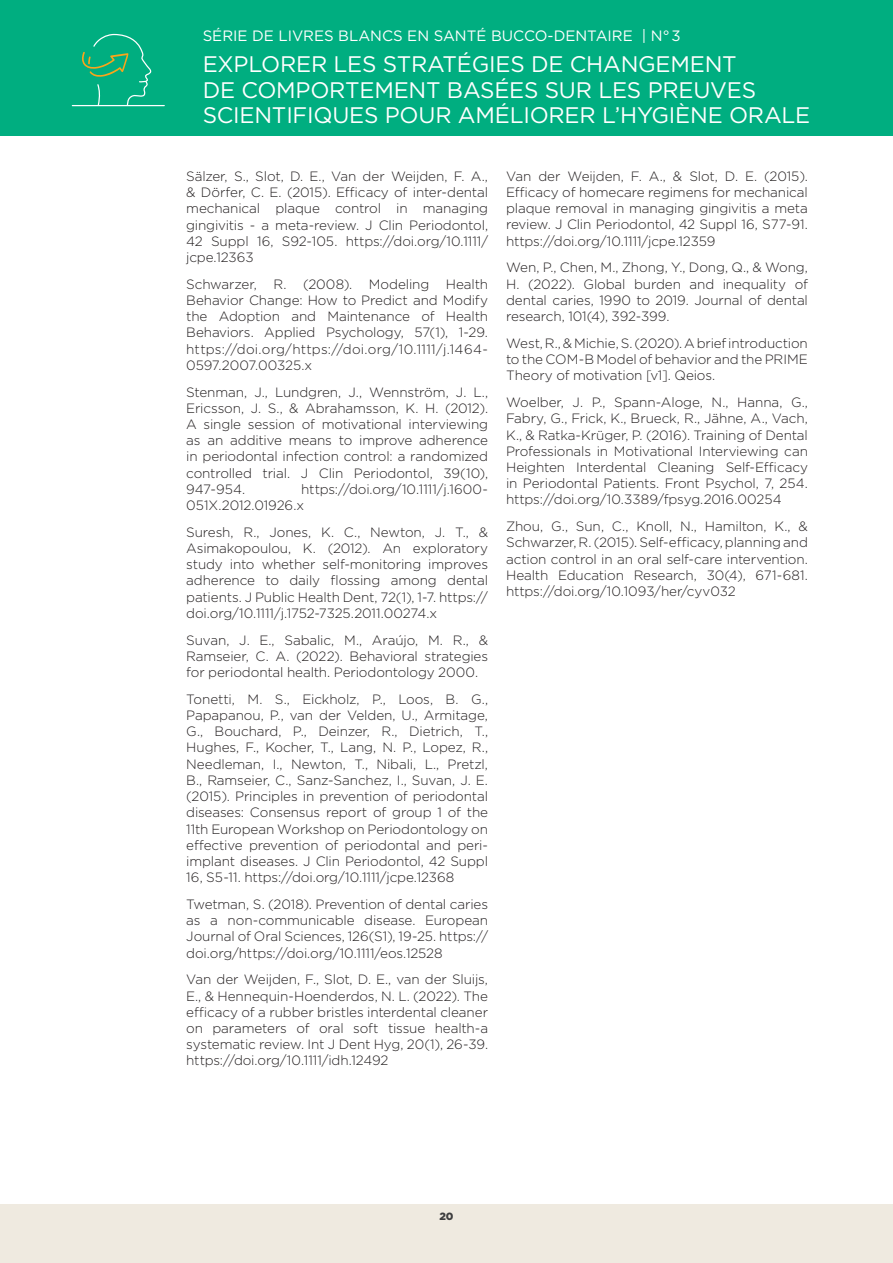
<style>
.page{position:relative;width:893px;height:1263px;background:#fff}
.page>*{position:absolute;margin:0;border:0;box-sizing:border-box;transform-origin:0 0}
.t1{font:22.5px/25.5px "Gotham";letter-spacing:-.01em;color:#fff}
.t2{font:15px "Gotham";color:#fff}
.t3{font:300 13.5px/16.2px "Gotham";letter-spacing:-.01em;color:#231f20;text-align:justify}
.t4{font:900 10.5px "Gotham";color:#3e3e3f}
</style>
<div class="page">
<div style="left:0;top:0;width:893px;height:136px;background:#00ae80"></div>
<hr style="left:72px;top:105px;width:92px;height:1px;background:#fff">
<svg style="left:82px;top:33px;width:71px;height:74px"></svg>
<div style="left:0;top:1204px;width:893px;height:59px;background:#efeae0"></div>
<p class="t2" style="left:203px;top:26px;width:480px">SÉRIE DE LIVRES BLANCS EN SANTÉ BUCCO-DENTAIRE | N° 3</p>
<h1 class="t1" style="left:203px;top:51px;width:609px">EXPLORER LES STRATÉGIES DE CHANGEMENT<br>DE COMPORTEMENT BASÉES SUR LES PREUVES<br>SCIENTIFIQUES POUR AMÉLIORER L’HYGIÈNE ORALE</h1>
<p class="t3" style="left:186px;top:168px;width:303px">Sälzer, S., Slot, D. E., Van der Weijden, F. A., &amp; Dörfer, C. E. (2015). Efficacy of inter-dental mechanical plaque control in managing gingivitis - a meta-review. J Clin Periodontol, 42 Suppl 16, S92-105. https://doi.org/10.1111/ jcpe.12363</p>
<p class="t3" style="left:186px;top:275px;width:303px">Schwarzer, R. (2008). Modeling Health Behavior Change: How to Predict and Modify the Adoption and Maintenance of Health Behaviors. Applied Psychology, 57(1), 1-29. https://doi.org/https://doi.org/10.1111/j.1464- 0597.2007.00325.x</p>
<p class="t3" style="left:186px;top:383px;width:303px">Stenman, J., Lundgren, J., Wennström, J. L., Ericsson, J. S., &amp; Abrahamsson, K. H. (2012).<br>A single session of motivational interviewing as an additive means to improve adherence in periodontal infection control: a randomized controlled trial. J Clin Periodontol, 39(10), 947-954.</p>
<p class="t3" style="left:186px;top:480px;width:303px;text-indent:115px">https://doi.org/10.1111/j.1600-<br>051X.2012.01926.x</p>
<p class="t3" style="left:186px;top:524px;width:303px">Suresh, R., Jones, K. C., Newton, J. T., &amp; Asimakopoulou, K. (2012). An exploratory study into whether self-monitoring improves adherence to daily flossing among dental patients. J Public Health Dent, 72(1), 1-7. https:// doi.org/10.1111/j.1752-7325.2011.00274.x</p>
<p class="t3" style="left:186px;top:631px;width:303px">Suvan, J. E., Sabalic, M., Araújo, M. R., &amp; Ramseier, C. A. (2022). Behavioral strategies for periodontal health. Periodontology 2000.</p>
<p class="t3" style="left:186px;top:691px;width:303px">Tonetti, M. S., Eickholz, P., Loos, B. G., Papapanou, P., van der Velden, U., Armitage, G., Bouchard, P., Deinzer, R., Dietrich, T., Hughes, F., Kocher, T., Lang, N. P., Lopez, R., Needleman, I., Newton, T., Nibali, L., Pretzl, B., Ramseier, C., Sanz-Sanchez, I., Suvan, J. E. (2015). Principles in prevention of periodontal diseases: Consensus report of group 1 of the 11th European Workshop on Periodontology on effective prevention of periodontal and peri&shy;implant diseases. J Clin Periodontol, 42 Suppl 16, S5-11. https://doi.org/10.1111/jcpe.12368</p>
<p class="t3" style="left:186px;top:896px;width:303px">Twetman, S. (2018). Prevention of dental caries as a non-communicable disease. European Journal of Oral Sciences, 126(S1), 19-25. https:// doi.org/https://doi.org/10.1111/eos.12528</p>
<p class="t3" style="left:186px;top:971px;width:303px">Van der Weijden, F., Slot, D. E., van der Sluijs, E., &amp; Hennequin-Hoenderdos, N. L. (2022). The efficacy of a rubber bristles interdental cleaner on parameters of oral soft tissue health-a systematic review. Int J Dent Hyg, 20(1), 26-39. https://doi.org/10.1111/idh.12492</p>
<p class="t3" style="left:506px;top:168px;width:303px">Van der Weijden, F. A., &amp; Slot, D. E. (2015).<br>Efficacy of homecare regimens for mechanical plaque removal in managing gingivitis a meta review. J Clin Periodontol, 42 Suppl 16, S77-91. https://doi.org/10.1111/jcpe.12359</p>
<p class="t3" style="left:506px;top:259px;width:303px">Wen, P., Chen, M., Zhong, Y., Dong, Q., &amp; Wong, H. (2022). Global burden and inequality of dental caries, 1990 to 2019. Journal of dental research, 101(4), 392-399.</p>
<p class="t3" style="left:506px;top:335px;width:303px">West, R., &amp; Michie, S. (2020). A brief introduction to the COM-B Model of behavior and the PRIME Theory of motivation [v1]. Qeios.</p>
<p class="t3" style="left:506px;top:394px;width:303px">Woelber, J. P., Spann-Aloge, N., Hanna, G., Fabry, G., Frick, K., Brueck, R., Jähne, A., Vach, K., &amp; Ratka-Krüger, P. (2016). Training of Dental Professionals in Motivational Interviewing can Heighten Interdental Cleaning Self-Efficacy in Periodontal Patients. Front Psychol, 7, 254. https://doi.org/10.3389/fpsyg.2016.00254</p>
<p class="t3" style="left:506px;top:518px;width:303px">Zhou, G., Sun, C., Knoll, N., Hamilton, K., &amp; Schwarzer, R. (2015). Self-efficacy, planning and action control in an oral self-care intervention.<br>Health Education Research, 30(4), 671-681. https://doi.org/10.1093/her/cyv032</p>
<p class="t4" style="left:439px;top:1209px;width:16px">20</p>
</div>
